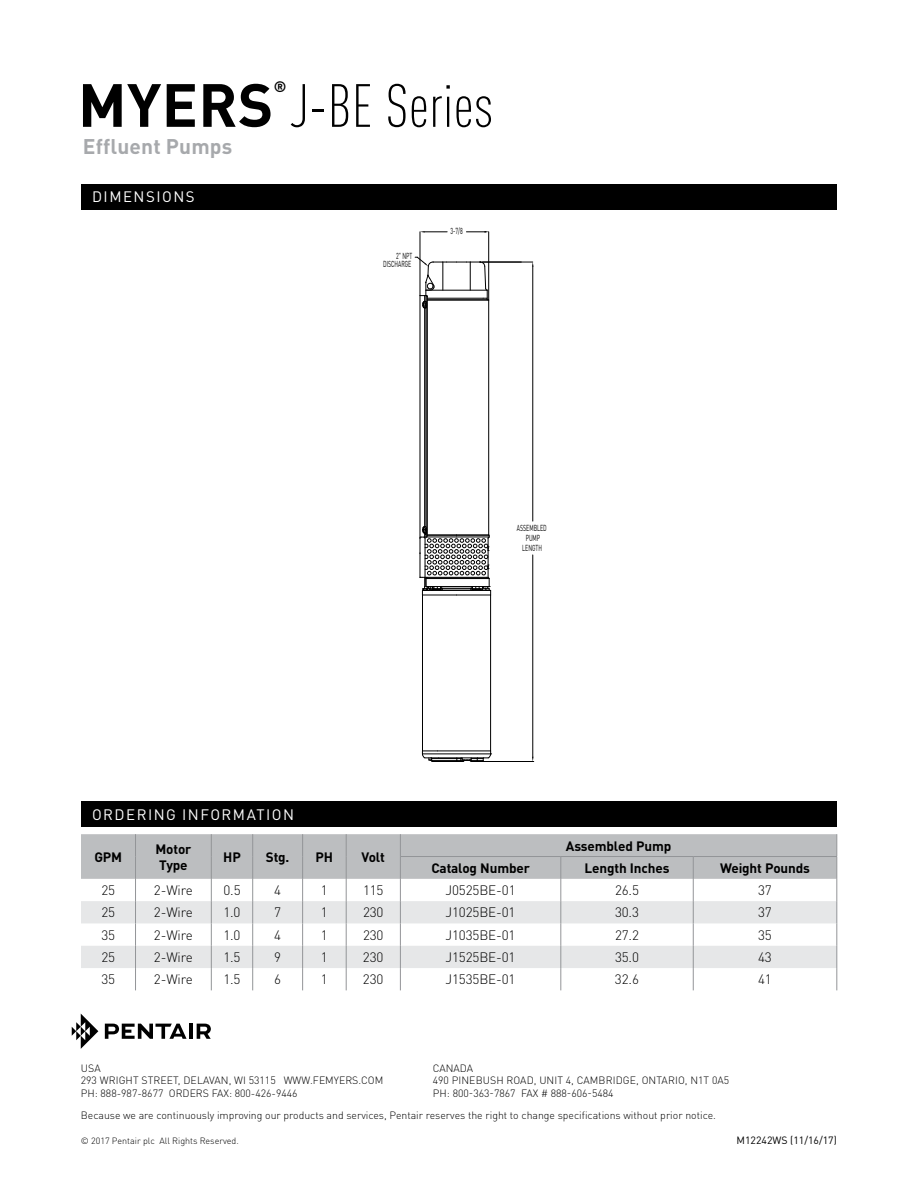
<style>
.page{position:relative;width:918px;height:1188px;background:#fff}
.page>*{position:absolute;margin:0;border:0;box-sizing:border-box;transform-origin:0 0}
.t1{font:300 condensed 60px "DIN Pro";letter-spacing:.005em;color:#000}
.t2{font:700 21px "DIN Pro";letter-spacing:.005em;color:#a7a9ac}
.t3{font:15px "DIN Pro";letter-spacing:.1em;color:#fff}
.t4{font:700 15px "DIN Pro";color:#000}
.t5{font:300 13.5px "DIN Pro";letter-spacing:-.01em;color:#000}
.t6{font:700 13.5px/16.2px "DIN Pro";letter-spacing:-.01em;color:#000}
.t7{font:300 10.5px/12.8px "DIN Pro";color:#000}
.t8{font:10.5px "DIN Pro";color:#000}
.t9{font:300 9px "DIN Pro";color:#000}
.t10{font:8.7px/9.8px "DIN Pro";color:#000;text-align:right;scale:.6 1}
.s1{font-weight:700;font-stretch:normal}
</style>
<div class="page">
<svg style="left:72px;top:1014px;width:26px;height:35px"></svg>
<svg style="left:105px;top:1024px;width:82px;height:15px"></svg>
<hr style="left:189px;top:1024px;width:4px;height:15px;background:#000">
<svg style="left:197px;top:1024px;width:14px;height:15px"></svg>
<div style="left:81px;top:184px;width:756px;height:25px;background:#000"></div>
<div style="left:81px;top:801px;width:756px;height:26px;background:#000"></div>
<svg style="left:81px;top:834px;width:757px;height:156px"></svg>
<hr style="left:400px;top:856px;width:161px;height:1px;background:#939598">
<hr style="left:561px;top:856px;width:132px;height:1px;background:#939598">
<hr style="left:693px;top:856px;width:144px;height:1px;background:#939598">
<hr style="left:488px;top:300px;width:1px;height:235px;background:#000">
<hr style="left:490px;top:595px;width:1px;height:156px;background:#000">
<hr style="left:422px;top:595px;width:1px;height:156px;background:#000">
<hr style="left:457px;top:595px;width:34px;height:1px;background:#000">
<hr style="left:422px;top:595px;width:35px;height:1px;background:#000">
<hr style="left:426px;top:297px;width:1px;height:239px;background:#000">
<hr style="left:427px;top:297px;width:1px;height:239px;background:#000">
<hr style="left:420px;top:296px;width:1px;height:242px;background:#000">
<hr style="left:425px;top:308px;width:1px;height:219px;background:#000">
<hr style="left:424px;top:308px;width:1px;height:219px;background:#000">
<hr style="left:488px;top:232px;width:1px;height:68px;background:#000">
<hr style="left:420px;top:232px;width:1px;height:64px;background:#000">
<svg style="left:420px;top:231px;width:27px;height:2px"></svg>
<svg style="left:466px;top:231px;width:23px;height:2px"></svg>
<hr style="left:482px;top:262px;width:51px;height:1px;background:#000">
<hr style="left:482px;top:761px;width:51px;height:1px;background:#000">
<hr style="left:532px;top:267px;width:1px;height:254px;background:#000">
<hr style="left:532px;top:555px;width:1px;height:202px;background:#000">
<svg style="left:419px;top:526px;width:72px;height:69px"></svg>
<svg style="left:415px;top:256px;width:74px;height:53px"></svg>
<svg style="left:422px;top:751px;width:70px;height:11px"></svg>
<h3 class="t4" style="left:274px;top:74px;width:14px">®</h3>
<h1 class="t1" style="left:78px;top:63px;width:417px"><span class="s1">MYERS</span> J-BE Series</h1>
<h2 class="t2" style="left:83px;top:129px;width:151px">Effluent Pumps</h2>
<h3 class="t3" style="left:92px;top:185px;width:104px">DIMENSIONS</h3>
<p class="t10" style="left:383px;top:252px;width:50px;line-height:7.4px">2" NPT<br>DISCHARGE</p>
<p class="t10" style="left:451px;top:225px;width:22px">3-7/8</p>
<p class="t10" style="left:517px;top:522px;width:51px;text-align:center">ASSEMBLED<br>PUMP<br>LENGTH</p>
<h3 class="t3" style="left:92px;top:802px;width:204px">ORDERING INFORMATION</h3>
<p class="t6" style="left:94px;top:847px;width:29px">GPM</p>
<p class="t6" style="left:155px;top:839px;width:37px">Motor<br>Type</p>
<p class="t6" style="left:223px;top:847px;width:19px">HP</p>
<p class="t6" style="left:266px;top:847px;width:25px">Stg.</p>
<p class="t6" style="left:316px;top:847px;width:19px">PH</p>
<p class="t6" style="left:362px;top:847px;width:25px">Volt</p>
<p class="t6" style="left:566px;top:836px;width:107px">Assembled Pump</p>
<p class="t6" style="left:431px;top:858px;width:100px">Catalog Number</p>
<p class="t6" style="left:585px;top:858px;width:86px">Length Inches</p>
<p class="t6" style="left:720px;top:858px;width:91px">Weight Pounds</p>
<p class="t5" style="left:101px;top:880px;width:15px">25</p>
<p class="t5" style="left:154px;top:880px;width:40px">2-Wire</p>
<p class="t5" style="left:223px;top:880px;width:19px">0.5</p>
<p class="t5" style="left:274px;top:880px;width:8px">4</p>
<p class="t5" style="left:321px;top:880px;width:8px">1</p>
<p class="t5" style="left:363px;top:880px;width:22px">115</p>
<p class="t5" style="left:446px;top:880px;width:72px">J0525BE-01</p>
<p class="t5" style="left:615px;top:880px;width:25px">26.5</p>
<p class="t5" style="left:758px;top:880px;width:15px">37</p>
<p class="t5" style="left:101px;top:902px;width:15px">25</p>
<p class="t5" style="left:154px;top:902px;width:40px">2-Wire</p>
<p class="t5" style="left:223px;top:902px;width:19px">1.0</p>
<p class="t5" style="left:274px;top:902px;width:8px">7</p>
<p class="t5" style="left:321px;top:902px;width:8px">1</p>
<p class="t5" style="left:363px;top:902px;width:22px">230</p>
<p class="t5" style="left:446px;top:902px;width:72px">J1025BE-01</p>
<p class="t5" style="left:615px;top:902px;width:25px">30.3</p>
<p class="t5" style="left:758px;top:902px;width:15px">37</p>
<p class="t5" style="left:101px;top:925px;width:15px">35</p>
<p class="t5" style="left:154px;top:925px;width:40px">2-Wire</p>
<p class="t5" style="left:223px;top:925px;width:19px">1.0</p>
<p class="t5" style="left:274px;top:925px;width:8px">4</p>
<p class="t5" style="left:321px;top:925px;width:8px">1</p>
<p class="t5" style="left:363px;top:925px;width:22px">230</p>
<p class="t5" style="left:446px;top:925px;width:72px">J1035BE-01</p>
<p class="t5" style="left:615px;top:925px;width:25px">27.2</p>
<p class="t5" style="left:758px;top:925px;width:15px">35</p>
<p class="t5" style="left:101px;top:947px;width:15px">25</p>
<p class="t5" style="left:154px;top:947px;width:40px">2-Wire</p>
<p class="t5" style="left:223px;top:947px;width:19px">1.5</p>
<p class="t5" style="left:274px;top:947px;width:8px">9</p>
<p class="t5" style="left:321px;top:947px;width:8px">1</p>
<p class="t5" style="left:363px;top:947px;width:22px">230</p>
<p class="t5" style="left:446px;top:947px;width:72px">J1525BE-01</p>
<p class="t5" style="left:615px;top:947px;width:25px">35.0</p>
<p class="t5" style="left:758px;top:947px;width:15px">43</p>
<p class="t5" style="left:101px;top:969px;width:15px">35</p>
<p class="t5" style="left:154px;top:969px;width:40px">2-Wire</p>
<p class="t5" style="left:223px;top:969px;width:19px">1.5</p>
<p class="t5" style="left:274px;top:969px;width:8px">6</p>
<p class="t5" style="left:321px;top:969px;width:8px">1</p>
<p class="t5" style="left:363px;top:969px;width:22px">230</p>
<p class="t5" style="left:446px;top:969px;width:72px">J1535BE-01</p>
<p class="t5" style="left:615px;top:969px;width:25px">32.6</p>
<p class="t5" style="left:758px;top:969px;width:15px">41</p>
<p class="t7" style="left:81px;top:1060px;width:304px">USA<br>293 WRIGHT STREET, DELAVAN, WI 53115 WWW.FEMYERS.COM<br>PH: 888-987-8677 ORDERS FAX: 800-426-9446</p>
<p class="t7" style="left:433px;top:1060px;width:298px">CANADA<br>490 PINEBUSH ROAD, UNIT 4, CAMBRIDGE, ONTARIO, N1T 0A5<br>PH: 800-363-7867 FAX # 888-606-5484</p>
<p class="t7" style="left:81px;top:1108px;width:637px">Because we are continuously improving our products and services, Pentair reserves the right to change specifications without prior notice.</p>
<p class="t9" style="left:81px;top:1133px;width:160px">© 2017 Pentair plc All Rights Reserved.</p>
<p class="t8" style="left:737px;top:1132px;width:102px">M12242WS (11/16/17)</p>
</div>
